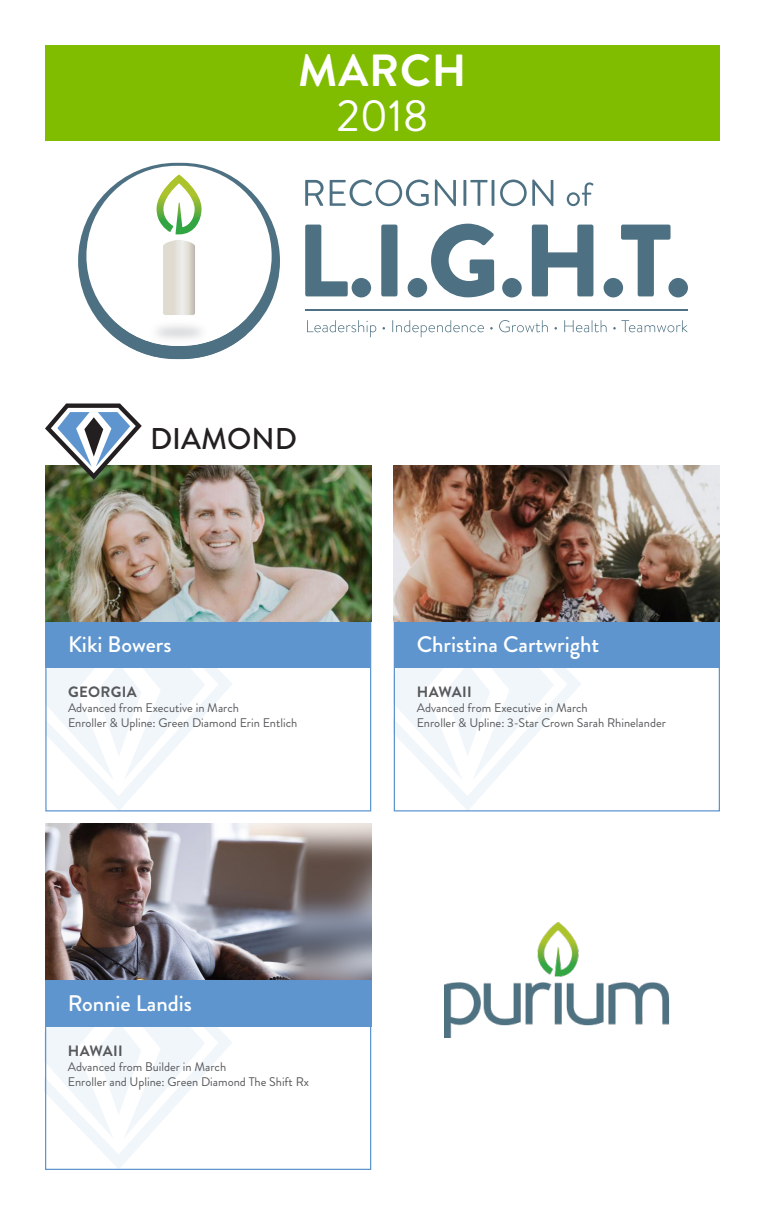
<style>
.page{position:relative;width:765px;height:1215px;background:#fff}
.page>*{position:absolute;margin:0;border:0;box-sizing:border-box;transform-origin:0 0}
.t1{font:700 45px "Brandon Grotesque";letter-spacing:.02em;color:#fff}
.t2{font:45px "Brandon Grotesque";color:#fff}
.t3{font:500 30px "Brandon Grotesque";color:#231f20}
.t4{font:500 22.5px "Brandon Grotesque";color:#fff}
.t5{font:700 15px "Brandon Grotesque";letter-spacing:.02em;color:#57585a}
.Diamond_Info{font:12.5px "Brandon Grotesque";color:#57585a}
</style>
<div class="page">
<svg style="left:396px;top:668px;width:185px;height:141px"></svg>
<svg style="left:47px;top:1026px;width:186px;height:142px"></svg>
<svg style="left:47px;top:668px;width:185px;height:141px"></svg>
<svg style="left:78px;top:163px;width:202px;height:137px"></svg>
<img style="left:127px;top:346px;width:104px;height:13px">
<svg style="left:86px;top:166px;width:186px;height:180px"></svg>
<svg style="left:305px;top:180px;width:19px;height:26px"></svg>
<svg style="left:330px;top:180px;width:99px;height:26px"></svg>
<svg style="left:435px;top:180px;width:21px;height:26px"></svg>
<hr style="left:463px;top:180px;width:3px;height:26px;background:#4d7182">
<svg style="left:470px;top:180px;width:17px;height:26px"></svg>
<hr style="left:492px;top:180px;width:2px;height:26px;background:#4d7182">
<svg style="left:500px;top:180px;width:53px;height:26px"></svg>
<svg style="left:567px;top:182px;width:27px;height:24px"></svg>
<svg style="left:305px;top:225px;width:43px;height:71px"></svg>
<div style="left:352px;top:278px;width:19px;height:19px;background:#4d7182;border-radius:50%"></div>
<div style="left:381px;top:225px;width:17px;height:71px;background:#4d7182;border-radius:2px"></div>
<div style="left:408px;top:278px;width:19px;height:19px;background:#4d7182;border-radius:50%"></div>
<svg style="left:431px;top:224px;width:63px;height:73px"></svg>
<div style="left:502px;top:278px;width:20px;height:19px;background:#4d7182;border-radius:50%"></div>
<svg style="left:532px;top:225px;width:61px;height:71px"></svg>
<div style="left:604px;top:278px;width:19px;height:19px;background:#4d7182;border-radius:50%"></div>
<svg style="left:621px;top:225px;width:50px;height:71px"></svg>
<div style="left:668px;top:278px;width:20px;height:19px;background:#4d7182;border-radius:50%"></div>
<svg style="left:307px;top:320px;width:69px;height:17px"></svg>
<svg style="left:392px;top:320px;width:92px;height:17px"></svg>
<svg style="left:499px;top:320px;width:49px;height:12px"></svg>
<svg style="left:564px;top:320px;width:43px;height:12px"></svg>
<svg style="left:613px;top:320px;width:75px;height:12px"></svg>
<hr style="left:305px;top:309px;width:383px;height:1px;background:#4d7182">
<div style="left:45px;top:45px;width:675px;height:95px;background:#80bd01"></div>
<div style="left:45px;top:621px;width:326px;height:47px;background:#5e95cf"></div>
<div style="left:394px;top:621px;width:326px;height:47px;background:#5e95cf"></div>
<div style="left:45px;top:980px;width:326px;height:46px;background:#5e95cf"></div>
<div style="left:45px;top:621px;width:326px;height:190px;border:1px solid #5e95cf"></div>
<div style="left:394px;top:621px;width:326px;height:190px;border:1px solid #5e95cf"></div>
<div style="left:45px;top:980px;width:326px;height:190px;border:1px solid #5e95cf"></div>
<img style="left:45px;top:465px;width:326px;height:156px">
<img style="left:394px;top:465px;width:326px;height:156px">
<img style="left:45px;top:824px;width:326px;height:156px">
<svg style="left:45px;top:403px;width:97px;height:77px"></svg>
<img style="left:445px;top:923px;width:225px;height:114px">
<p class="t1" style="left:298px;top:39px;width:170px">MARCH</p>
<p class="t2" style="left:336px;top:85px;width:94px">2018</p>
<p class="t3" style="left:150px;top:418px;width:149px">DIAMOND</p>
<p class="t4" style="left:68px;top:629px;width:105px">Kiki Bowers</p>
<p class="t4" style="left:417px;top:629px;width:184px">Christina Cartwright</p>
<p class="t5" style="left:68px;top:682px;width:70px">GEORGIA</p>
<p class="Diamond_Info" style="left:68px;top:699px;width:173px">Advanced from Executive in March</p>
<p class="Diamond_Info" style="left:68px;top:714px;width:231px">Enroller &amp; Upline: Green Diamond Erin Entlich</p>
<p class="t4" style="left:68px;top:988px;width:126px">Ronnie Landis</p>
<p class="t5" style="left:68px;top:1040px;width:56px">HAWAII</p>
<p class="Diamond_Info" style="left:68px;top:1058px;width:160px">Advanced from Builder in March</p>
<p class="Diamond_Info" style="left:68px;top:1073px;width:243px">Enroller and Upline: Green Diamond The Shift Rx</p>
<p class="t5" style="left:417px;top:682px;width:56px">HAWAII</p>
<p class="Diamond_Info" style="left:417px;top:699px;width:173px">Advanced from Executive in March</p>
<p class="Diamond_Info" style="left:417px;top:714px;width:251px">Enroller &amp; Upline: 3-Star Crown Sarah Rhinelander</p>
</div>
